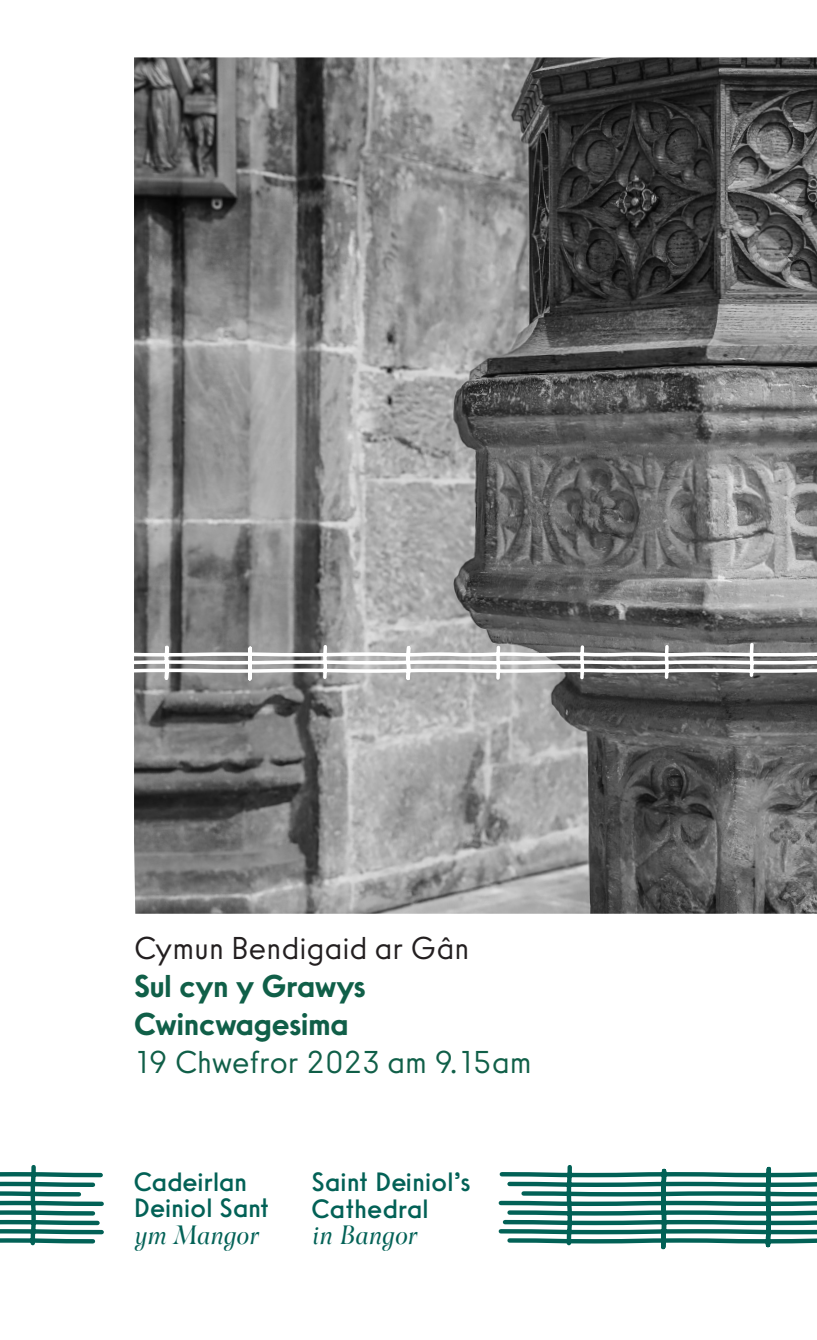
<style>
.page{position:relative;width:817px;height:1340px;background:#fff}
.page>*{position:absolute;margin:0;border:0;box-sizing:border-box;transform-origin:0 0}
.t1{font:500 31.5px/37.8px "Sawton Circular";letter-spacing:-.005em;color:#105f48}
.t2{font:100 31.5px "Sawton Circular";color:#231f20}
.t3{font:26.55px/26.6px "Sawton Circular";letter-spacing:.01em;color:#026156}
.s1{font-weight:100}
.s2{font-family:"Scilla";font-style:italic}
</style>
<div class="page">
<svg style="left:0;top:1165px;width:816px;height:85px"></svg>
<img style="left:134px;top:57px;width:682px;height:856px">
<svg style="left:134px;top:641px;width:682px;height:42px"></svg>
<p class="t2" style="left:134px;top:929px;width:336px">Cymun Bendigaid ar Gân</p>
<p class="t1" style="left:134px;top:967px;width:399px">Sul cyn y Grawys<br>Cwincwagesima<br><span class="s1">19 Chwefror 2023 am 9.15am</span></p>
<p class="t3" style="left:134px;top:1168px;width:137px">Cadeirlan<br>Deiniol Sant <span class="s2">ym Mangor</span></p>
<p class="t3" style="left:311px;top:1168px;width:160px">Saint Deiniol’s<br>Cathedral<br><span class="s2">in Bangor</span></p>
</div>
